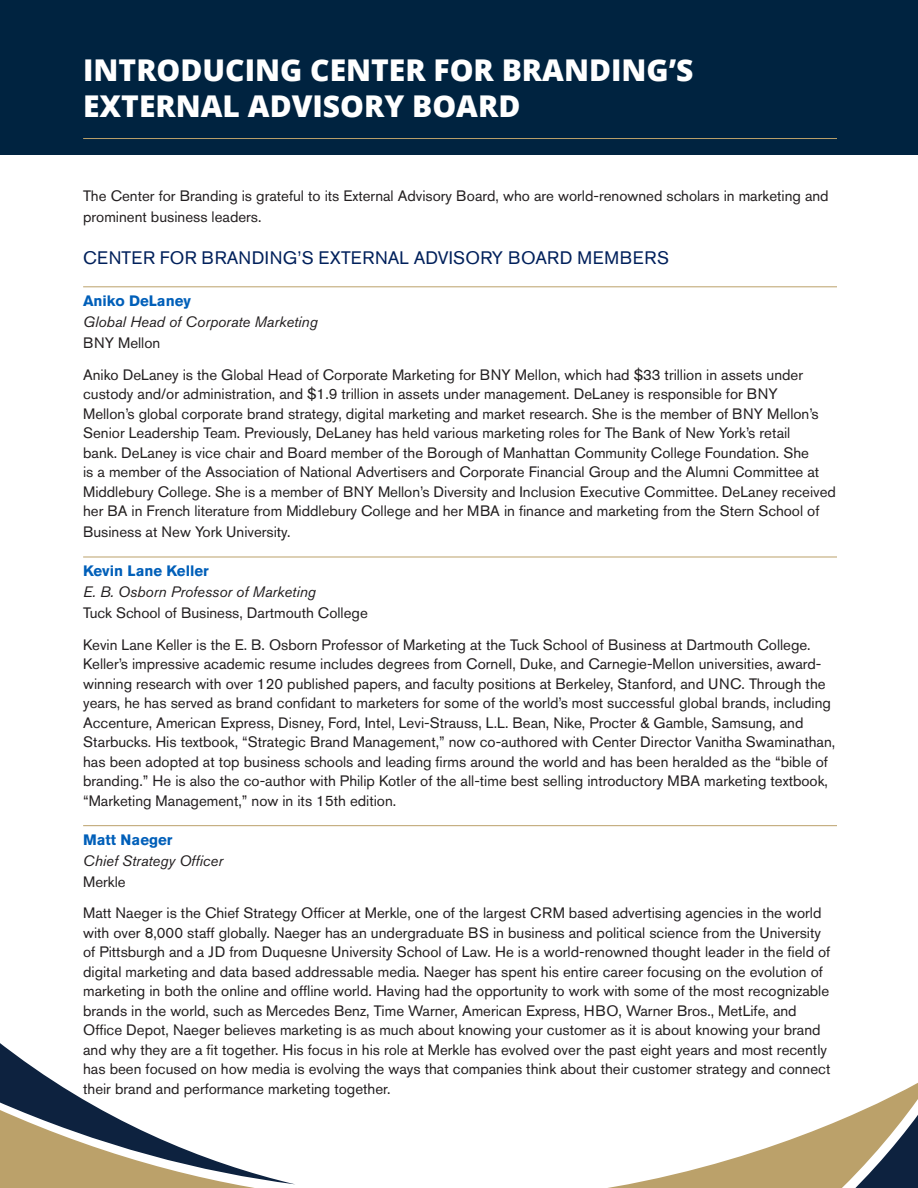
<style>
.page{position:relative;width:918px;height:1188px;background:#fff}
.page>*{position:absolute;margin:0;border:0;box-sizing:border-box;transform-origin:0 0}
.t1{font:800 30px/36px "Open Sans";color:#fff}
.t2{font:18px "Akzidenz Grotesk BQ";letter-spacing:.02em;color:#00205b}
.t3{font:15px/19.5px "Akzidenz Grotesk BQ";color:#231f20}
.t4{font:italic 15px "Akzidenz Grotesk BQ";color:#231f20}
.t5{font:700 15px "Akzidenz Grotesk BQ";color:#005fb9}
</style>
<div class="page">
<div style="left:0;top:0;width:918px;height:155px;background:#002340"></div>
<svg style="left:0;top:1083px;width:918px;height:105px"></svg>
<svg style="left:0;top:1043px;width:295px;height:141px"></svg>
<svg style="left:708px;top:1089px;width:210px;height:99px"></svg>
<hr style="left:83px;top:138px;width:754px;height:1px;background:#bba16a">
<hr style="left:83px;top:286px;width:754px;height:1px;background:#bba16a">
<hr style="left:83px;top:557px;width:754px;height:1px;background:#bba16a">
<hr style="left:83px;top:825px;width:754px;height:1px;background:#bba16a">
<p class="t1" style="left:83px;top:51px;width:612px">INTRODUCING CENTER FOR BRANDING’S<br>EXTERNAL ADVISORY BOARD</p>
<p class="t3" style="left:83px;top:186px;width:747px;line-height:21px">The Center for Branding is grateful to its External Advisory Board, who are world-renowned scholars in marketing and prominent business leaders.</p>
<p class="t2" style="left:83px;top:247px;width:588px">CENTER FOR BRANDING’S EXTERNAL ADVISORY BOARD MEMBERS</p>
<p class="t5" style="left:83px;top:293px;width:109px">Aniko DeLaney</p>
<p class="t4" style="left:83px;top:313px;width:236px">Global Head of Corporate Marketing</p>
<p class="t3" style="left:83px;top:333px;width:79px">BNY Mellon</p>
<p class="t3" style="left:83px;top:365px;width:754px">Aniko DeLaney is the Global Head of Corporate Marketing for BNY Mellon, which had $33 trillion in assets under custody and/or administration, and $1.9 trillion in assets under management. DeLaney is responsible for BNY<br>Mellon’s global corporate brand strategy, digital marketing and market research. She is the member of BNY Mellon’s Senior Leadership Team. Previously, DeLaney has held various marketing roles for The Bank of New York’s retail<br>bank. DeLaney is vice chair and Board member of the Borough of Manhattan Community College Foundation. She<br>is a member of the Association of National Advertisers and Corporate Financial Group and the Alumni Committee at Middlebury College. She is a member of BNY Mellon’s Diversity and Inclusion Executive Committee. DeLaney received her BA in French literature from Middlebury College and her MBA in finance and marketing from the Stern School of</p>
<p class="t3" style="left:83px;top:522px;width:209px">Business at New York University.</p>
<p class="t5" style="left:83px;top:563px;width:127px">Kevin Lane Keller</p>
<p class="t4" style="left:83px;top:583px;width:234px">E. B. Osborn Professor of Marketing</p>
<p class="t3" style="left:83px;top:603px;width:286px">Tuck School of Business, Dartmouth College</p>
<p class="t3" style="left:83px;top:635px;width:754px">Kevin Lane Keller is the E. B. Osborn Professor of Marketing at the Tuck School of Business at Dartmouth College.<br>Keller’s impressive academic resume includes degrees from Cornell, Duke, and Carnegie-Mellon universities, award&shy;winning research with over 120 published papers, and faculty positions at Berkeley, Stanford, and UNC. Through the years, he has served as brand confidant to marketers for some of the world’s most successful global brands, including Accenture, American Express, Disney, Ford, Intel, Levi-Strauss, L.L. Bean, Nike, Procter &amp; Gamble, Samsung, and Starbucks. His textbook, “Strategic Brand Management,” now co-authored with Center Director Vanitha Swaminathan, has been adopted at top business schools and leading firms around the world and has been heralded as the “bible of branding.” He is also the co-author with Philip Kotler of the all-time best selling introductory MBA marketing textbook, “Marketing Management,” now in its 15th edition.</p>
<p class="t5" style="left:83px;top:831px;width:91px">Matt Naeger</p>
<p class="t4" style="left:83px;top:852px;width:141px">Chief Strategy Officer</p>
<p class="t3" style="left:83px;top:872px;width:44px">Merkle</p>
<p class="t3" style="left:83px;top:903px;width:749px">Matt Naeger is the Chief Strategy Officer at Merkle, one of the largest CRM based advertising agencies in the world with over 8,000 staff globally. Naeger has an undergraduate BS in business and political science from the University of Pittsburgh and a JD from Duquesne University School of Law. He is a world-renowned thought leader in the field of digital marketing and data based addressable media. Naeger has spent his entire career focusing on the evolution of marketing in both the online and offline world. Having had the opportunity to work with some of the most recognizable brands in the world, such as Mercedes Benz, Time Warner, American Express, HBO, Warner Bros., MetLife, and Office Depot, Naeger believes marketing is as much about knowing your customer as it is about knowing your brand and why they are a fit together. His focus in his role at Merkle has evolved over the past eight years and most recently has been focused on how media is evolving the ways that companies think about their customer strategy and connect their brand and performance marketing together.</p>
</div>
